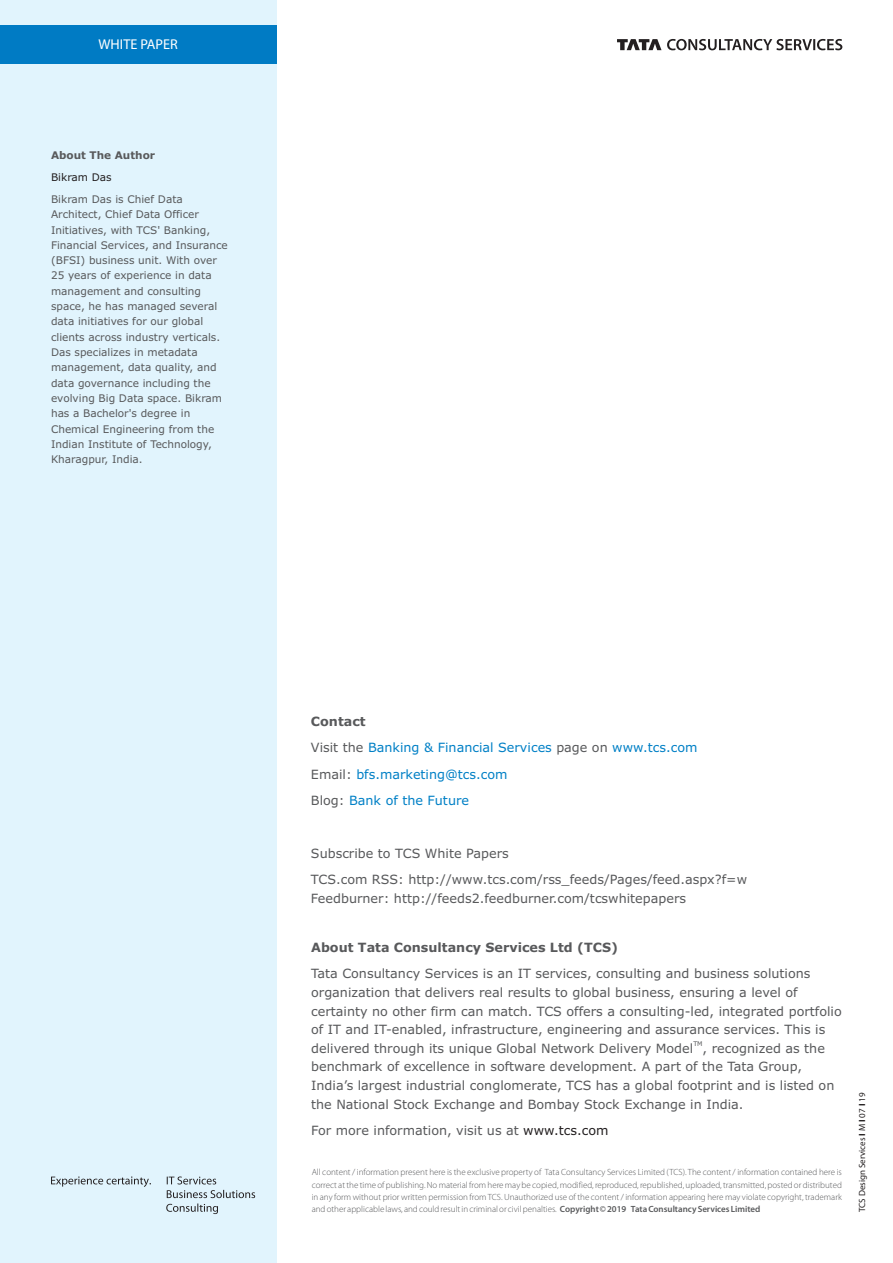
<style>
.page{position:relative;width:893px;height:1263px;background:#fff}
.page>*{position:absolute;margin:0;border:0;box-sizing:border-box;transform-origin:0 0}
.t1{font:14.25px "Myriad Pro";color:#fff}
.t2{font:12.75px/18.6px "Verdana";color:#58595b}
.t3{font:12.75px/26.4px "Verdana";color:#0080c6}
.t4{font:700 12.75px "Verdana";color:#58595b}
.t5{font:10.5px/15.3px "Verdana";color:#58595b}
.t6{font:700 10.5px "Verdana";color:#58595b}
.t7{font:10.5px "Verdana";color:#231f20}
.t8{font:300 9px/12.3px "Myriad Pro";color:#58595b;text-align:justify}
.t9{font:9px "Myriad Pro";color:#231f20}
.t10{font:6.3px "Verdana";color:#58595b}
.s1{font-weight:700;color:#58595b}
.s2{color:#58595b}
.s3{color:#231f20}
.s4{font-weight:600}
.s5{font-weight:700}
</style>
<div class="page">
<div style="left:0;top:0;width:276px;height:1263px;background:#e1f4fd"></div>
<div style="left:0;top:26px;width:276px;height:38px;background:#007bc4"></div>
<svg style="left:51px;top:1176px;width:100px;height:11px"></svg>
<svg style="left:166px;top:1176px;width:89px;height:38px"></svg>
<svg style="left:617px;top:39px;width:44px;height:11px"></svg>
<svg style="left:667px;top:39px;width:175px;height:11px"></svg>
<p class="t1" style="left:99px;top:39px;width:81px">WHITE PAPER</p>
<p class="t6" style="left:51px;top:151px;width:106px">About The Author</p>
<p class="t7" style="left:51px;top:173px;width:62px">Bikram Das</p>
<p class="t5" style="left:51px;top:192px;width:178px">Bikram Das is Chief Data<br>Architect, Chief Data Officer<br>Initiatives, with TCS' Banking,<br>Financial Services, and Insurance (BFSI) business unit. With over<br>25 years of experience in data management and consulting space, he has managed several data initiatives for our global clients across industry verticals.<br>Das specializes in metadata management, data quality, and data governance including the evolving Big Data space. Bikram has a Bachelor's degree in<br>Chemical Engineering from the<br>Indian Institute of Technology,<br>Kharagpur, India.</p>
<p class="t3" style="left:311px;top:709px;width:388px"><span class="s1">Contact<br></span><span class="s2">Visit the</span> Banking &amp; Financial Services <span class="s2">page on</span> www.tcs.com<br><span class="s2">Email:</span> bfs.marketing@tcs.com<br><span class="s2">Blog:</span> Bank of the Future</p>
<p class="t2" style="left:311px;top:841px;width:438px;line-height:26.4px">Subscribe to TCS White Papers<br>TCS.com RSS: http://www.tcs.com/rss_feeds/Pages/feed.aspx?f=w</p>
<p class="t2" style="left:311px;top:890px;width:377px">Feedburner: http://feeds2.feedburner.com/tcswhitepapers</p>
<p class="t4" style="left:311px;top:942px;width:308px">About Tata Consultancy Services Ltd (TCS)</p>
<p class="t2" style="left:311px;top:965px;width:532px">Tata Consultancy Services is an IT services, consulting and business solutions organization that delivers real results to global business, ensuring a level of certainty no other firm can match. TCS offers a consulting-led, integrated portfolio of IT and IT-enabled, infrastructure, engineering and assurance services. This is</p>
<p class="t10" style="left:693px;top:1041px;width:11px">TM</p>
<p class="t2" style="left:311px;top:1040px;width:525px">delivered through its unique Global Network Delivery Model , recognized as the benchmark of excellence in software development. A part of the Tata Group, India’s largest industrial conglomerate, TCS has a global footprint and is listed on the National Stock Exchange and Bombay Stock Exchange in India.</p>
<p class="t2" style="left:311px;top:1122px;width:299px">For more information, visit us at <span class="s3">www.tcs.com</span></p>
<p class="t8" style="left:312px;top:1167px;width:532px">All content / information present here is the exclusive property of Tata Consultancy Services Limited (TCS). The content / information contained here is correct at the time of publishing. No material from here may be copied, modified, reproduced, republished, uploaded, transmitted, posted or distributed in any form without prior written permission from TCS. Unauthorized use of the content / information appearing here may violate copyright, trademark and other applicable laws, and could result in criminal or civil penalties. <span class="s4">Copyright © 2019 Tata Consultancy Services Limited</span></p>
<p class="t9" style="left:858px;top:1212px;width:121px;rotate:-90deg">TCS Design Services <span class="s5">I</span> M <span class="s5">I</span> 07 <span class="s5">I</span> 19</p>
</div>
